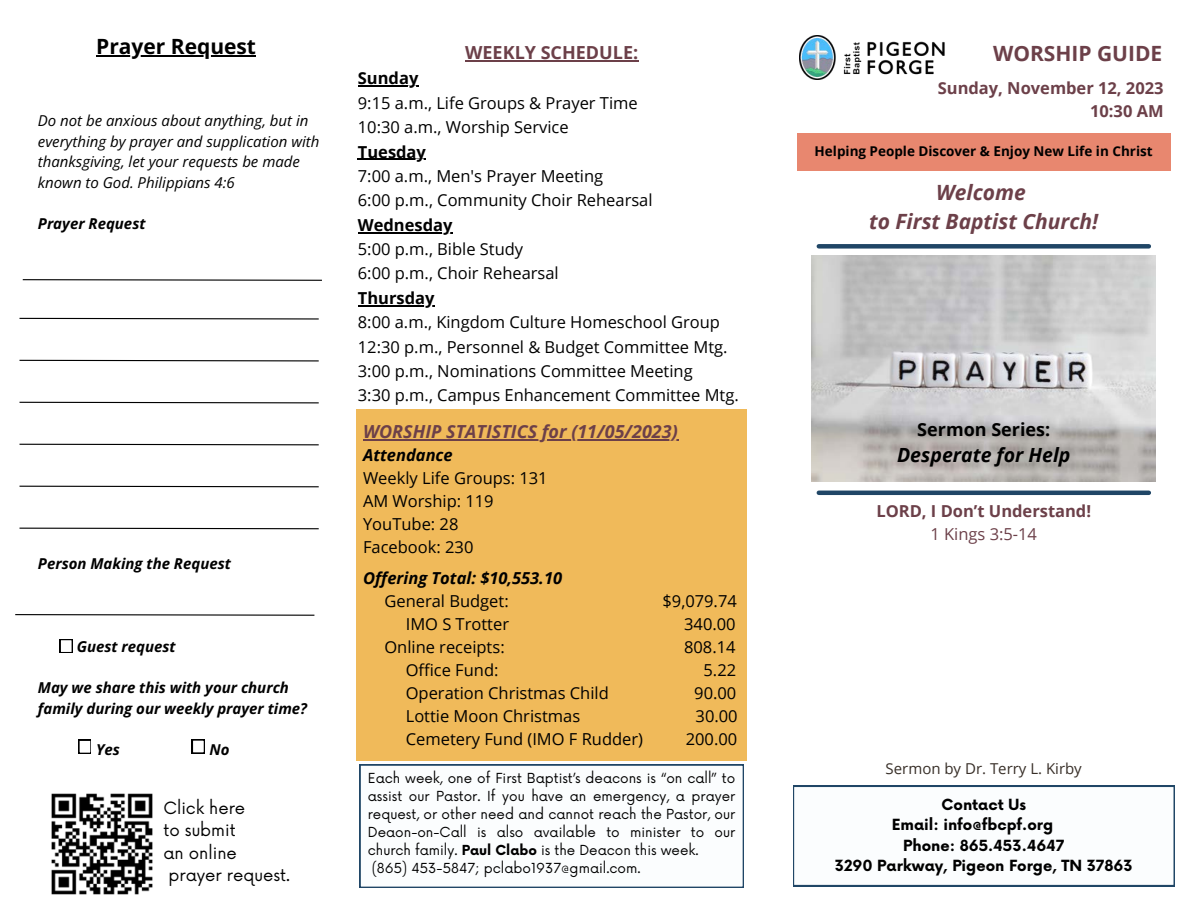
<style>
.page{position:relative;width:1188px;height:918px;background:#fff}
.page>*{position:absolute;margin:0;border:0;box-sizing:border-box;transform-origin:0 0}
.t1{font:italic 700 21px "Open Sans";color:#6c4049}
.t2{font:700 21px "Open Sans";color:#000}
.t3{font:700 21px "Open Sans";color:#6c4049}
.t4{font:italic 700 19.5px "Open Sans";color:#000}
.t5{font:italic 700 18px "Open Sans";color:#6c4049}
.t6{font:700 18px "Open Sans";color:#6c4049}
.t7{font:700 18px "Open Sans";color:#000}
.t8{font:16.5px "Open Sans";color:#000}
.t9{font:700 16.5px "Open Sans";color:#6c4049}
.t10{font:16.5px "Now";color:#000}
.t11{font:italic 700 16.5px "Open Sans";color:#000}
.t12{font:700 16.5px "Open Sans";color:#000}
.t13{font:16.5px "Open Sans";color:#6c4049}
.t14{font:italic 15px/20.7px "Open Sans";color:#000}
.t15{font:italic 700 15px/20.7px "Open Sans";color:#000}
.t16{font:700 15px "Now";color:#000}
.t17{font:15px "Open Sans";color:#382f28}
.t18{font:13.5px/18px "Now";color:#000;text-align:justify}
.t19{font:700 13.5px "Open Sans";color:#000}
.s1{font-weight:700}
</style>
<div class="page">
<svg style="left:360px;top:765px;width:383px;height:122px"></svg>
<div style="left:797px;top:133px;width:374px;height:38px;background:#e8876f"></div>
<div style="left:819px;top:244px;width:330px;height:5px;background:#204666"></div>
<svg style="left:793px;top:786px;width:381px;height:100px"></svg>
<hr style="left:96px;top:56px;width:160px;height:1px;background:#000">
<svg style="left:22px;top:279px;width:300px;height:2px"></svg>
<svg style="left:19px;top:485px;width:300px;height:3px"></svg>
<svg style="left:19px;top:317px;width:300px;height:3px"></svg>
<svg style="left:19px;top:359px;width:300px;height:3px"></svg>
<svg style="left:19px;top:401px;width:300px;height:3px"></svg>
<svg style="left:19px;top:443px;width:300px;height:3px"></svg>
<svg style="left:60px;top:639px;width:12px;height:14px"></svg>
<svg style="left:192px;top:740px;width:12px;height:13px"></svg>
<svg style="left:19px;top:527px;width:300px;height:3px"></svg>
<svg style="left:15px;top:614px;width:300px;height:2px"></svg>
<svg style="left:79px;top:740px;width:12px;height:13px"></svg>
<img style="left:51px;top:793px;width:102px;height:102px">
<img style="left:812px;top:255px;width:344px;height:226px">
<hr style="left:819px;top:491px;width:330px;height:4px;background:#204666">
<div style="left:356px;top:409px;width:391px;height:352px;background:#f0ba5a"></div>
<hr style="left:363px;top:439px;width:315px;height:1px;background:#6c4049">
<img style="left:800px;top:35px;width:145px;height:44px">
<hr style="left:358px;top:159px;width:68px;height:1px;background:#000">
<hr style="left:465px;top:61px;width:173px;height:1px;background:#6c4049">
<hr style="left:358px;top:86px;width:60px;height:1px;background:#000">
<hr style="left:358px;top:232px;width:95px;height:1px;background:#000">
<hr style="left:358px;top:305px;width:77px;height:1px;background:#000">
<p class="t2" style="left:96px;top:32px;width:161px">Prayer Request</p>
<p class="t14" style="left:38px;top:110px;width:283px">Do not be anxious about anything, but in everything by prayer and supplication with thanksgiving, let your requests be made known to God. Philippians 4:6</p>
<p class="t15" style="left:38px;top:213px;width:109px">Prayer Request</p>
<p class="t15" style="left:38px;top:553px;width:195px">Person Making the Request</p>
<p class="t15" style="left:77px;top:636px;width:101px">Guest request</p>
<p class="t15" style="left:38px;top:677px;width:271px">May we share this with your church family during our weekly prayer time?</p>
<p class="t15" style="left:96px;top:739px;width:25px">Yes</p>
<p class="t15" style="left:210px;top:739px;width:22px">No</p>
<p class="t10" style="left:164px;top:798px;width:83px">Click here</p>
<p class="t10" style="left:164px;top:821px;width:74px">to submit</p>
<p class="t10" style="left:164px;top:843px;width:75px">an online</p>
<p class="t10" style="left:168px;top:866px;width:123px">prayer request.</p>
<p class="t6" style="left:465px;top:40px;width:175px">WEEKLY SCHEDULE:</p>
<p class="t12" style="left:358px;top:67px;width:62px">Sunday</p>
<p class="t8" style="left:358px;top:116px;width:212px">10:30 a.m., Worship Service</p>
<p class="t8" style="left:358px;top:164px;width:247px">7:00 a.m., Men's Prayer Meeting</p>
<p class="t8" style="left:358px;top:189px;width:296px">6:00 p.m., Community Choir Rehearsal</p>
<p class="t12" style="left:358px;top:213px;width:96px">Wednesday</p>
<p class="t8" style="left:358px;top:237px;width:167px">5:00 p.m., Bible Study</p>
<p class="t8" style="left:358px;top:262px;width:202px">6:00 p.m., Choir Rehearsal</p>
<p class="t12" style="left:358px;top:286px;width:78px">Thursday</p>
<p class="t8" style="left:358px;top:311px;width:364px">8:00 a.m., Kingdom Culture Homeschool Group</p>
<p class="t8" style="left:358px;top:335px;width:371px">12:30 p.m., Personnel &amp; Budget Committee Mtg.</p>
<p class="t8" style="left:358px;top:359px;width:336px">3:00 p.m., Nominations Committee Meeting</p>
<p class="t8" style="left:358px;top:384px;width:382px">3:30 p.m., Campus Enhancement Committee Mtg.</p>
<p class="t8" style="left:358px;top:91px;width:281px">9:15 a.m., Life Groups &amp; Prayer Time</p>
<p class="t12" style="left:358px;top:140px;width:70px">Tuesday</p>
<p class="t5" style="left:363px;top:419px;width:316px">WORSHIP STATISTICS for (11/05/2023)</p>
<p class="t11" style="left:363px;top:444px;width:91px">Attendance</p>
<p class="t8" style="left:363px;top:467px;width:186px">Weekly Life Groups: 131</p>
<p class="t8" style="left:363px;top:490px;width:132px">AM Worship: 119</p>
<p class="t8" style="left:363px;top:513px;width:97px">YouTube: 28</p>
<p class="t8" style="left:363px;top:536px;width:112px">Facebook: 230</p>
<p class="t11" style="left:363px;top:567px;width:201px">Offering Total: $10,553.10</p>
<p class="t8" style="left:384px;top:590px;width:126px">General Budget:</p>
<p class="t8" style="left:663px;top:590px;width:76px">$9,079.74</p>
<p class="t8" style="left:406px;top:613px;width:105px">IMO S Trotter</p>
<p class="t8" style="left:684px;top:613px;width:53px">340.00</p>
<p class="t8" style="left:384px;top:636px;width:122px">Online receipts:</p>
<p class="t8" style="left:684px;top:636px;width:53px">808.14</p>
<p class="t8" style="left:406px;top:659px;width:94px">Office Fund:</p>
<p class="t8" style="left:704px;top:659px;width:34px">5.22</p>
<p class="t8" style="left:406px;top:682px;width:205px">Operation Christmas Child</p>
<p class="t8" style="left:694px;top:682px;width:44px">90.00</p>
<p class="t8" style="left:406px;top:705px;width:176px">Lottie Moon Christmas</p>
<p class="t8" style="left:696px;top:705px;width:44px">30.00</p>
<p class="t8" style="left:406px;top:728px;width:239px">Cemetery Fund (IMO F Rudder)</p>
<p class="t8" style="left:686px;top:728px;width:53px">200.00</p>
<p class="t18" style="left:368px;top:770px;width:369px">Each week, one of First Baptist’s deacons is “on call” to assist our Pastor. If you have an emergency, a prayer request, or other need and cannot reach the Pastor, our Deaon-on-Call is also available to minister to our church family. <span class="s1">Paul Clabo</span> is the Deacon this week.</p>
<p class="t18" style="left:372px;top:860px;width:270px">(865) 453-5847; pclabo1937@gmail.com.</p>
<p class="t3" style="left:993px;top:39px;width:171px">WORSHIP GUIDE</p>
<p class="t9" style="left:938px;top:77px;width:227px">Sunday, November 12, 2023</p>
<p class="t9" style="left:1090px;top:99px;width:75px">10:30 AM</p>
<p class="t19" style="left:815px;top:142px;width:340px">Helping People Discover &amp; Enjoy New Life in Christ</p>
<p class="t1" style="left:936px;top:178px;width:91px">Welcome</p>
<p class="t1" style="left:869px;top:207px;width:231px">to First Baptist Church!</p>
<p class="t7" style="left:917px;top:417px;width:135px">Sermon Series:</p>
<p class="t4" style="left:897px;top:441px;width:175px">Desperate for Help</p>
<p class="t9" style="left:876px;top:500px;width:216px">LORD, I Don’t Understand!</p>
<p class="t13" style="left:930px;top:522px;width:108px">1 Kings 3:5-14</p>
<p class="t17" style="left:886px;top:758px;width:198px">Sermon by Dr. Terry L. Kirby</p>
<p class="t16" style="left:941px;top:797px;width:86px">Contact Us</p>
<p class="t16" style="left:892px;top:817px;width:163px">Email: info@fbcpf.org</p>
<p class="t16" style="left:903px;top:837px;width:163px">Phone: 865.453.4647</p>
<p class="t16" style="left:835px;top:857px;width:299px">3290 Parkway, Pigeon Forge, TN 37863</p>
</div>
